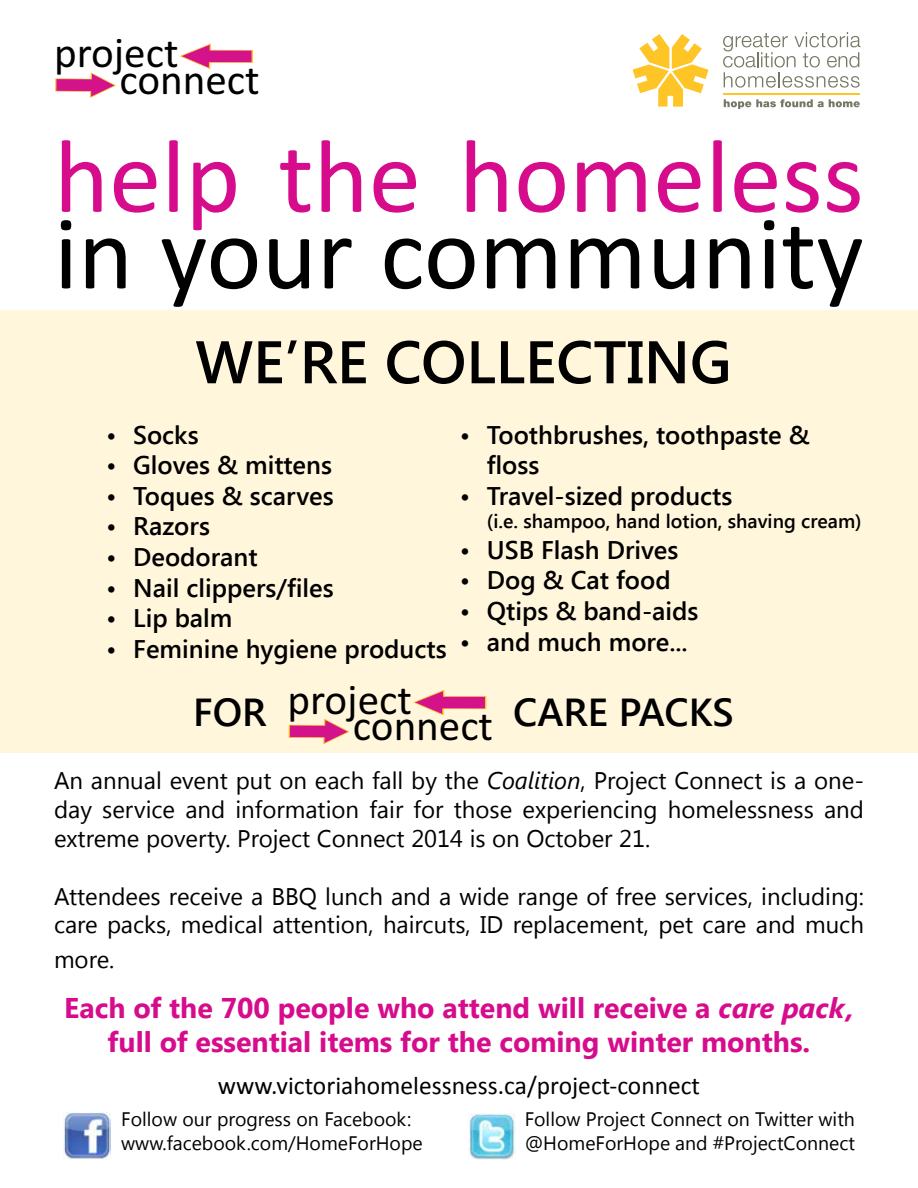
<style>
.page{position:relative;width:918px;height:1188px;background:#fff}
.page>*{position:absolute;margin:0;border:0;box-sizing:border-box;transform-origin:0 0}
.t1{font:105px "Calibri";color:#d60c8c}
.t2{font:105px "Calibri";color:#000}
.t3{font:600 60px "Segoe UI";color:#000}
.t4{font:43.2px "Calibri";color:#000}
.t5{font:600 39px "Segoe UI";color:#000}
.t6{font:700 28.5px/34.2px "Segoe UI";color:#d60c8c;text-align:center}
.t7{font:600 25.5px/30.6px "Segoe UI";color:#000}
.t8{font:25.5px "Calibri";color:#000}
.t9{font:24px/28.8px "Segoe UI";color:#000;text-align:justify}
.t10{font:19.5px/23.4px "Segoe UI";color:#000}
.t11{font:600 19.5px "Segoe UI";color:#000}
.s1{font-style:italic}
</style>
<div class="page">
<div style="left:0;top:310px;width:918px;height:443px;background:#fff6dc"></div>
<svg style="left:723px;top:32px;width:137px;height:56px"></svg>
<svg style="left:724px;top:99px;width:136px;height:10px"></svg>
<hr style="left:723px;top:93px;width:137px;height:1px;background:#ffc425">
<svg style="left:633px;top:34px;width:76px;height:73px"></svg>
<img style="left:63px;top:1112px;width:48px;height:47px">
<img style="left:468px;top:1113px;width:48px;height:47px">
<svg style="left:413px;top:690px;width:73px;height:25px"></svg>
<svg style="left:289px;top:719px;width:60px;height:25px"></svg>
<svg style="left:180px;top:43px;width:73px;height:26px"></svg>
<svg style="left:55px;top:72px;width:61px;height:26px"></svg>
<h3 class="t4" style="left:54px;top:26px;width:126px">project</h3>
<h3 class="t4" style="left:119px;top:52px;width:142px">connect</h3>
<h1 class="t1" style="left:54px;top:110px;width:811px">help the homeless</h1>
<h1 class="t2" style="left:54px;top:187px;width:811px">in your community</h1>
<h2 class="t3" style="left:195px;top:320px;width:538px">We’re collecting</h2>
<p class="t7" style="left:106px;top:418px;width:94px">• Socks</p>
<p class="t7" style="left:106px;top:449px;width:227px">• Gloves &amp; mittens</p>
<p class="t7" style="left:106px;top:479px;width:229px">• Toques &amp; scarves</p>
<p class="t7" style="left:106px;top:510px;width:105px">• Razors</p>
<p class="t7" style="left:106px;top:541px;width:153px">• Deodorant</p>
<p class="t7" style="left:106px;top:571px;width:229px">• Nail clippers/files</p>
<p class="t7" style="left:106px;top:602px;width:128px">• Lip balm</p>
<p class="t7" style="left:106px;top:632px;width:342px">• Feminine hygiene products</p>
<h3 class="t5" style="left:193px;top:684px;width:75px">for</h3>
<h3 class="t5" style="left:513px;top:684px;width:218px">Care Packs</h3>
<p class="t7" style="left:487px;top:418px;width:324px;text-indent:-27px">• Toothbrushes, toothpaste &amp; floss</p>
<p class="t7" style="left:460px;top:479px;width:274px">• Travel-sized products</p>
<p class="t11" style="left:487px;top:508px;width:376px">(i.e. shampoo, hand lotion, shaving cream)</p>
<p class="t7" style="left:460px;top:533px;width:220px">• USB Flash Drives</p>
<p class="t7" style="left:460px;top:564px;width:212px">• Dog &amp; Cat food</p>
<p class="t7" style="left:460px;top:595px;width:240px">• Qtips &amp; band-aids</p>
<p class="t7" style="left:460px;top:625px;width:229px">• and much more...</p>
<h3 class="t4" style="left:287px;top:672px;width:126px">project</h3>
<h3 class="t4" style="left:353px;top:698px;width:142px">connect</h3>
<p class="t9" style="left:54px;top:766px;width:812px">An annual event put on each fall by the <span class="s1">Coalition</span>, Project Connect is a one&shy;day service and information fair for those experiencing homelessness and extreme poverty. Project Connect 2014 is on October 21.</p>
<p class="t9" style="left:54px;top:881px;width:812px">Attendees receive a BBQ lunch and a wide range of free services, including: care packs, medical attention, haircuts, ID replacement, pet care and much</p>
<p class="t9" style="left:54px;top:944px;width:62px">more.</p>
<p class="t6" style="left:64px;top:989px;width:791px">Each of the 700 people who attend will receive a <span class="s1">care pack, </span>full of essential items for the coming winter months.</p>
<p class="t8" style="left:218px;top:1069px;width:484px">www.victoriahomelessness.ca/project-connect</p>
<p class="t10" style="left:121px;top:1107px;width:303px">Follow our progress on Facebook: www.facebook.com/HomeForHope</p>
<p class="t10" style="left:525px;top:1107px;width:332px">Follow Project Connect on Twitter with @HomeForHope and #ProjectConnect</p>
</div>
